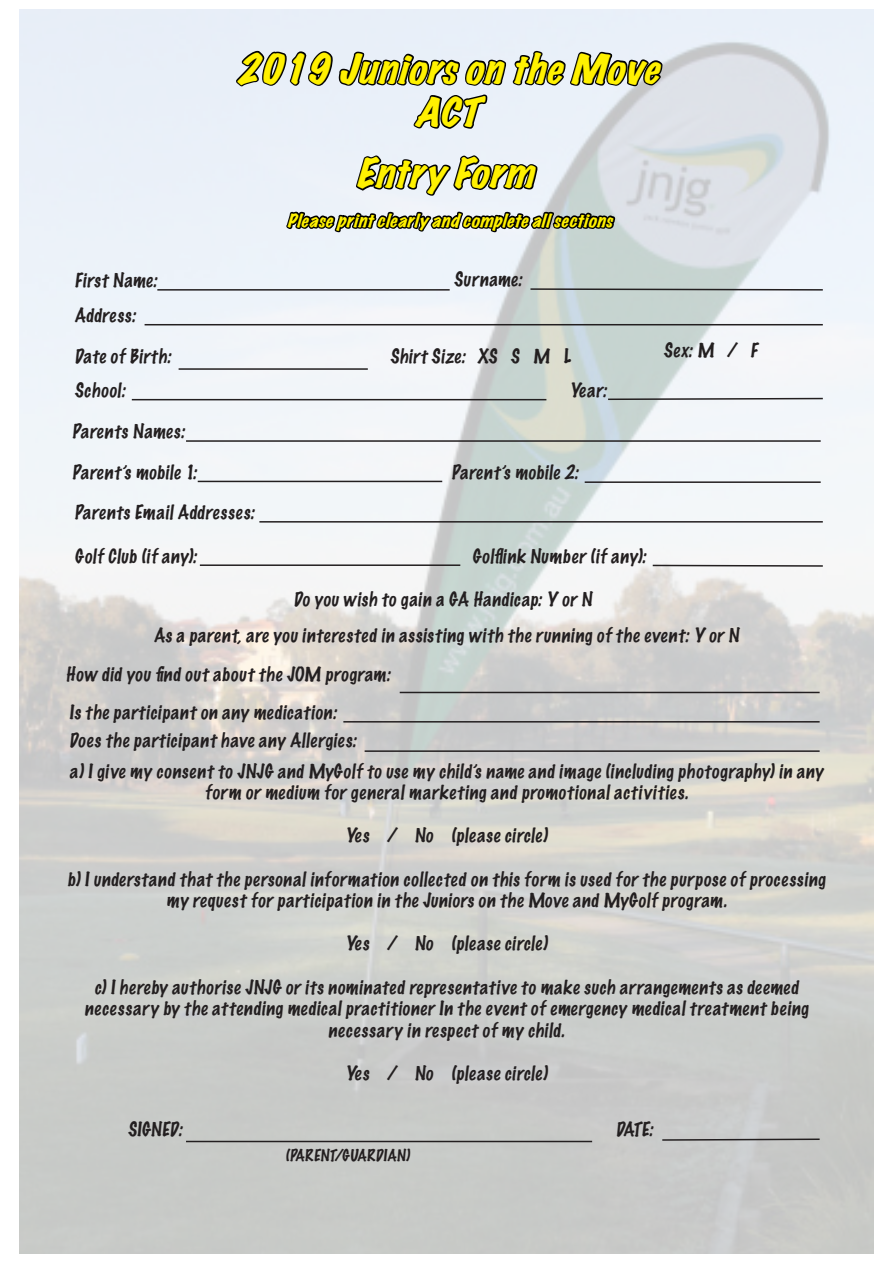
<style>
.page{position:relative;width:893px;height:1263px;background:#fff}
.page>*{position:absolute;margin:0;border:0;box-sizing:border-box;transform-origin:0 0}
.t1{font:italic expanded 36px "Marker Felt";color:#fff101}
.t2{font:100 18px/21.6px "Marker Felt";letter-spacing:.05em;color:#231f20;text-align:center}
.t3{font:italic expanded 16.5px "Marker Felt";color:#fff101}
.t4{font:100 15px "Marker Felt";color:#231f20}
</style>
<div class="page">
<img style="left:19px;top:10px;width:855px;height:1243px">
<hr style="left:157px;top:289px;width:293px;height:2px;background:#231f20">
<svg style="left:235px;top:9px;width:589px;height:285px;background:#ced3d9"></svg>
<hr style="left:145px;top:324px;width:678px;height:1px;background:#231f20">
<hr style="left:179px;top:368px;width:189px;height:2px;background:#231f20">
<hr style="left:132px;top:399px;width:414px;height:1px;background:#231f20">
<svg style="left:607px;top:397px;width:217px;height:4px"></svg>
<hr style="left:186px;top:440px;width:635px;height:2px;background:#231f20">
<hr style="left:198px;top:481px;width:244px;height:1px;background:#231f20">
<hr style="left:585px;top:481px;width:236px;height:2px;background:#231f20">
<hr style="left:259px;top:521px;width:564px;height:2px;background:#231f20">
<hr style="left:200px;top:564px;width:260px;height:2px;background:#231f20">
<svg style="left:651px;top:564px;width:173px;height:3px"></svg>
<hr style="left:343px;top:721px;width:477px;height:1px;background:#231f20">
<hr style="left:365px;top:750px;width:455px;height:2px;background:#231f20">
<hr style="left:186px;top:1141px;width:406px;height:1px;background:#231f20">
<svg style="left:661px;top:1138px;width:160px;height:3px"></svg>
<hr style="left:400px;top:692px;width:420px;height:1px;background:#231f20">
<p class="t1" style="left:235px;top:41px;width:441px">2019JuniorsontheMove</p>
<p class="t1" style="left:415px;top:84px;width:81px">ACT</p>
<p class="t1" style="left:356px;top:145px;width:194px">EntryForm</p>
<p class="t3" style="left:287px;top:207px;width:334px">Pleaseprintclearlyandcompleteallsections</p>
<p class="t2" style="left:74px;top:269px;width:88px">First Name:</p>
<p class="t2" style="left:454px;top:268px;width:74px">Surname:</p>
<p class="t2" style="left:74px;top:304px;width:66px">Address:</p>
<p class="t2" style="left:74px;top:345px;width:102px">Date of Birth:</p>
<p class="t2" style="left:390px;top:345px;width:80px">Shirt Size:</p>
<p class="t2" style="left:663px;top:339px;width:99px">Sex:M / F</p>
<p class="t2" style="left:74px;top:379px;width:56px">School:</p>
<p class="t2" style="left:570px;top:379px;width:42px">Year:</p>
<p class="t2" style="left:72px;top:420px;width:117px">Parents Names:</p>
<p class="t2" style="left:72px;top:461px;width:130px">Parent’s mobile 1:</p>
<p class="t2" style="left:452px;top:461px;width:132px">Parent’s mobile 2:</p>
<p class="t2" style="left:74px;top:501px;width:185px">Parents EmailAddresses:</p>
<p class="t2" style="left:74px;top:545px;width:127px">Golf Club (if any):</p>
<p class="t2" style="left:472px;top:545px;width:179px">Golflink Number (if any):</p>
<p class="t2" style="left:293px;top:588px;width:303px">Do you wish to gain a GA Handicap:Y or N</p>
<p class="t2" style="left:478px;top:345px;width:98px">XS S M L</p>
<p class="t2" style="left:154px;top:624px;width:590px">As a parent, are you interested in assisting with the running of the event:Y or N</p>
<p class="t2" style="left:66px;top:664px;width:330px">How did you find out about the JOM program:</p>
<p class="t2" style="left:69px;top:701px;width:273px">Is the participant on any medication:</p>
<p class="t2" style="left:69px;top:729px;width:292px">Does the participant have any Allergies:</p>
<p class="t2" style="left:70px;top:760px;width:759px">a)Igive my consent to JNJG and MyGolf to use my child’s name and image (including photography)in any form or medium for generalmarketing and promotionalactivities.</p>
<p class="t2" style="left:345px;top:824px;width:207px">Yes / No (please circle)</p>
<p class="t2" style="left:68px;top:868px;width:763px">b)Iunderstand that the personalinformation collected on this form is used for the purpose of processing</p>
<p class="t2" style="left:166px;top:889px;width:566px">my request for participation in the Juniors on the Move and MyGolf program.</p>
<p class="t2" style="left:345px;top:932px;width:207px">Yes / No (please circle)</p>
<p class="t2" style="left:94px;top:976px;width:709px">c)Ihereby authorise JNJG or its nominated representative to make such arrangements as deemed</p>
<p class="t2" style="left:85px;top:997px;width:729px">necessary by the attending medicalpractitioner In the event of emergency medicaltreatment being</p>
<p class="t2" style="left:328px;top:1019px;width:241px">necessary in respect of my child.</p>
<p class="t2" style="left:345px;top:1062px;width:207px">Yes / No (please circle)</p>
<p class="t2" style="left:128px;top:1118px;width:60px">SIGNED:</p>
<p class="t2" style="left:616px;top:1118px;width:43px">DATE:</p>
<p class="t4" style="left:285px;top:1144px;width:129px">(PARENT/GUARDIAN)</p>
</div>
